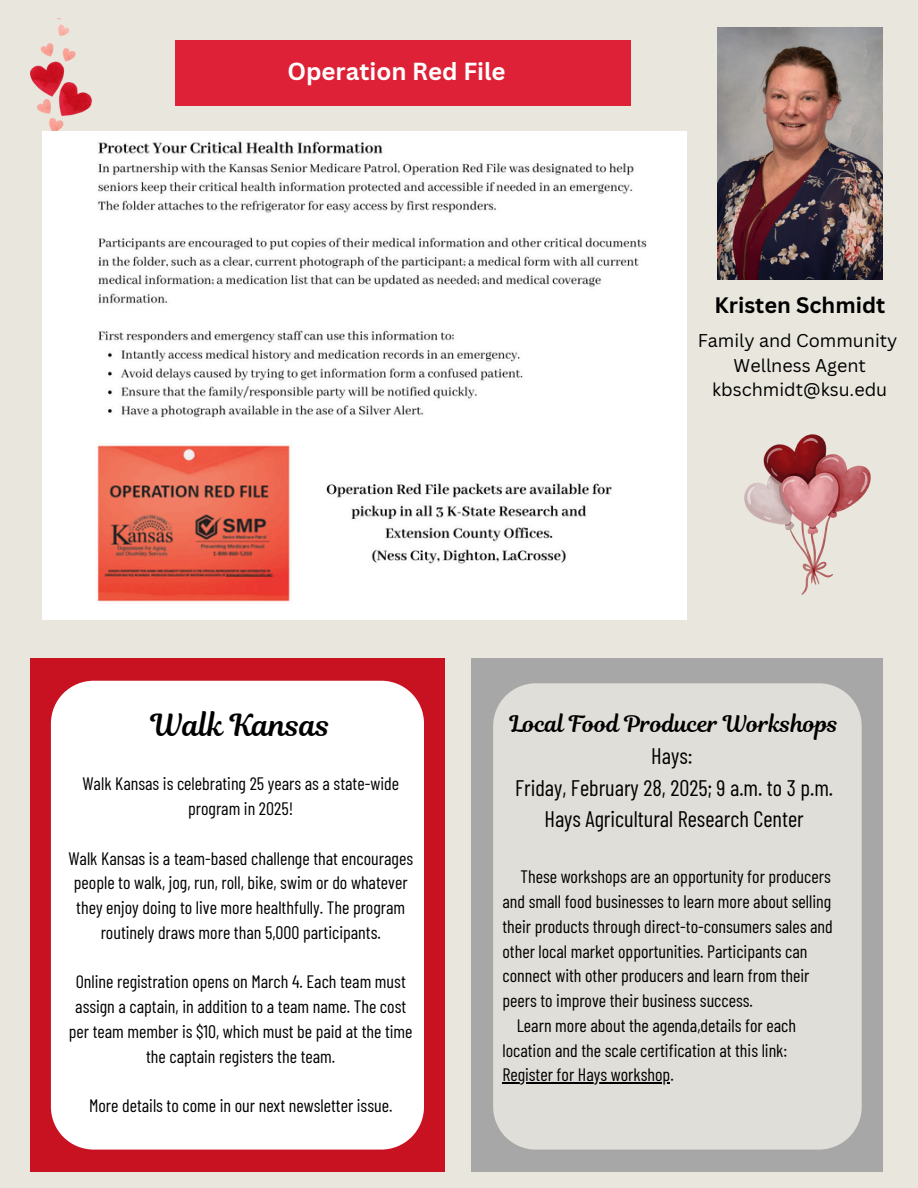
<style>
.page{position:relative;width:918px;height:1188px;background:#e8e6dd}
.page>*{position:absolute;margin:0;border:0;box-sizing:border-box;transform-origin:0 0}
.t1{font:30px "Magnolia Script";color:#000}
.t2{font:700 24px "Canva Sans";color:#fff}
.t3{font:22.5px/31.8px "Barlow Condensed";color:#000;text-align:center}
.t4{font:700 21.9px "Canva Sans";color:#000}
.t5{font:18px/24.8px "Barlow Condensed";color:#000;text-align:center}
.t6{font:18px "Canva Sans";color:#000}
.s1{font-family:"Magnolia Script"}
</style>
<div class="page">
<img style="left:30px;top:18px;width:62px;height:113px">
<div style="left:175px;top:40px;width:456px;height:65px;background:#de2136"></div>
<img style="left:717px;top:27px;width:166px;height:252px">
<img style="left:42px;top:131px;width:645px;height:489px">
<div style="left:471px;top:658px;width:411px;height:514px;background:#a7a7a7"></div>
<div style="left:30px;top:658px;width:415px;height:514px;background:#c81121"></div>
<img style="left:744px;top:435px;width:126px;height:159px">
<div style="left:51px;top:681px;width:373px;height:469px;background:#fff"></div>
<div style="left:493px;top:683px;width:369px;height:467px;background:#e0ded8"></div>
<hr style="left:502px;top:1083px;width:168px;height:1px;background:#000">
<p class="t2" style="left:287px;top:54px;width:220px">Operation Red File</p>
<p class="t4" style="left:714px;top:289px;width:172px">Kristen Schmidt</p>
<p class="t6" style="left:698px;top:328px;width:201px">Family and Community</p>
<h2 class="t6" style="left:734px;top:352px;width:134px">Wellness Agent</h2>
<p class="t6" style="left:712px;top:377px;width:177px">kbschmidt@ksu.edu</p>
<h2 class="t1" style="left:151px;top:705px;width:181px">Walk Kansas</h2>
<p class="t5" style="left:82px;top:771px;width:318px">Walk Kansas is celebrating 25 years as a state-wide program in 2025!</p>
<p class="t5" style="left:68px;top:845px;width:346px">Walk Kansas is a team-based challenge that encourages people to walk, jog, run, roll, bike, swim or do whatever they enjoy doing to live more healthfully. The program routinely draws more than 5,000 participants.</p>
<p class="t5" style="left:69px;top:969px;width:345px">Online registration opens on March 4. Each team must assign a captain, in addition to a team name. The cost per team member is $10, which must be paid at the time the captain registers the team.</p>
<h1 class="t5" style="left:89px;top:1093px;width:305px">More details to come in our next newsletter issue.</h1>
<p class="t3" style="left:510px;top:707px;width:330px"><span class="s1">Local Food Producer Workshops<br></span>Hays:<br>Friday, February 28, 2025; 9 a.m. to 3 p.m.<br>Hays Agricultural Research Center</p>
<p class="t5" style="left:502px;top:864px;width:332px;text-align:left;text-indent:18px">These workshops are an opportunity for producers and small food businesses to learn more about selling their products through direct-to-consumers sales and other local market opportunities. Participants can connect with other producers and learn from their peers to improve their business success.</p>
<p class="t5" style="left:502px;top:1012px;width:295px;text-align:left;text-indent:14px">Learn more about the agenda,details for each location and the scale certification at this link:</p>
<p class="t5" style="left:502px;top:1062px;width:173px">Register for Hays workshop.</p>
</div>
